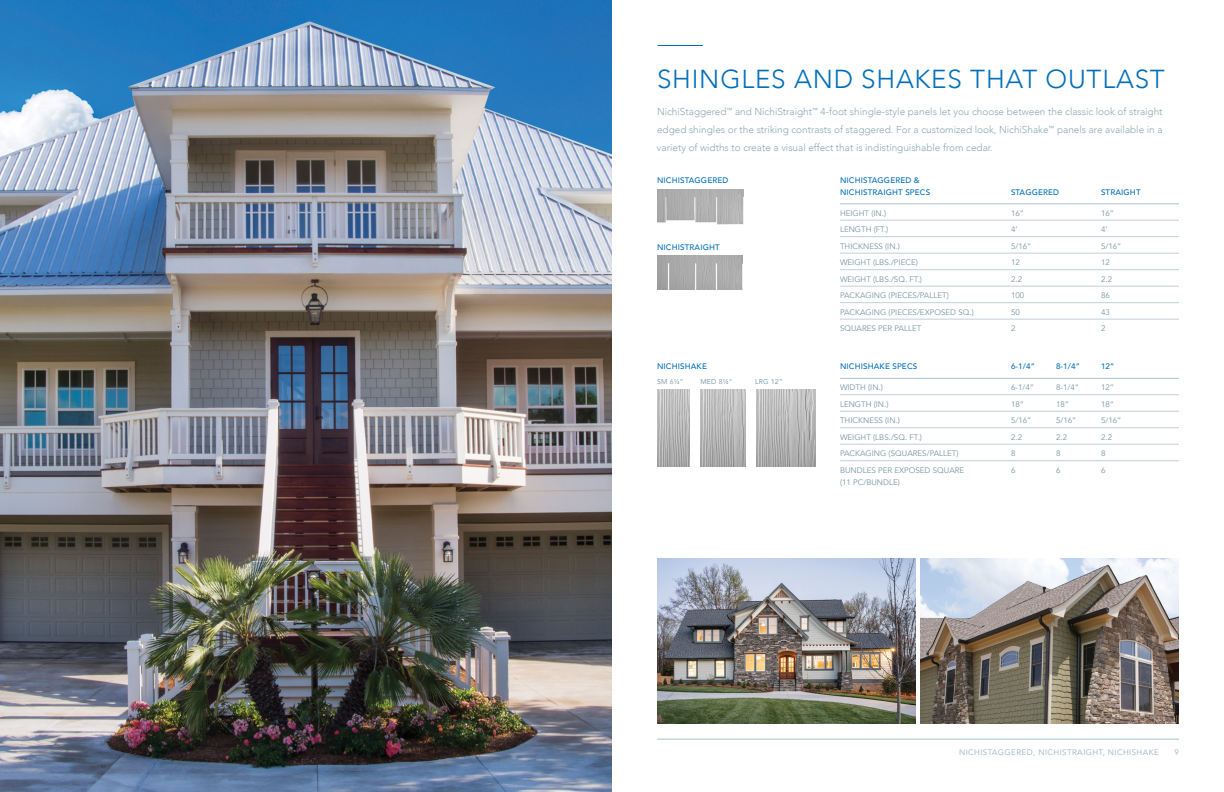
<style>
.page{position:relative;width:1224px;height:792px;background:#fff}
.page>*{position:absolute;margin:0;border:0;box-sizing:border-box;transform-origin:0 0}
.t1{font:300 26px "Avenir";letter-spacing:.03em;color:#006fba}
.t2{font:300 10px/18px "Avenir";color:#8fa8b5;text-align:justify}
.t3{font:8px "Avenir";color:#7895a4}
.t4{font:500 8px/12px "Avenir";letter-spacing:.02em;color:#006fba}
.t5{font:8px "Avenir";letter-spacing:.05em;color:#a7bcc7}
.t6{font:7px "Avenir";letter-spacing:.025em;color:#839eac}
</style>
<div class="page">
<hr style="left:657px;top:739px;width:522px;height:1px;background:#a7bcc7">
<img style="left:657px;top:190px;width:86px;height:35px">
<img style="left:921px;top:558px;width:258px;height:166px">
<img style="left:0;top:0;width:612px;height:792px">
<hr style="left:658px;top:45px;width:45px;height:1px;background:#006fba">
<img style="left:657px;top:558px;width:258px;height:166px">
<img style="left:657px;top:390px;width:32px;height:76px">
<img style="left:701px;top:390px;width:44px;height:76px">
<img style="left:756px;top:390px;width:59px;height:76px">
<img style="left:657px;top:256px;width:85px;height:34px">
<hr style="left:840px;top:204px;width:339px;height:1px;background:#b3c6d0">
<hr style="left:840px;top:220px;width:339px;height:1px;background:#c0d0d8">
<hr style="left:840px;top:236px;width:339px;height:1px;background:#c0d0d8">
<hr style="left:840px;top:253px;width:339px;height:1px;background:#c0d0d8">
<hr style="left:840px;top:269px;width:339px;height:1px;background:#c0d0d8">
<hr style="left:840px;top:286px;width:339px;height:1px;background:#c0d0d8">
<hr style="left:840px;top:302px;width:339px;height:1px;background:#c0d0d8">
<hr style="left:840px;top:319px;width:339px;height:1px;background:#c0d0d8">
<hr style="left:840px;top:378px;width:339px;height:1px;background:#b3c6d0">
<hr style="left:840px;top:395px;width:339px;height:1px;background:#c0d0d8">
<hr style="left:840px;top:411px;width:339px;height:1px;background:#c0d0d8">
<hr style="left:840px;top:428px;width:339px;height:1px;background:#c0d0d8">
<hr style="left:840px;top:444px;width:339px;height:1px;background:#c0d0d8">
<hr style="left:840px;top:461px;width:339px;height:1px;background:#c0d0d8">
<h1 class="t1" style="left:657px;top:64px;width:509px">SHINGLES AND SHAKES THAT OUTLAST</h1>
<p class="t2" style="left:657px;top:102px;width:507px">NichiStaggered<sup>™</sup> and NichiStraight<sup>™</sup> 4-foot shingle-style panels let you choose between the classic look of straight edged shingles or the striking contrasts of staggered. For a customized look, NichiShake<sup>™</sup> panels are available in a variety of widths to create a visual effect that is indistinguishable from cedar.</p>
<p class="t4" style="left:657px;top:174px;width:73px">NICHISTAGGERED</p>
<p class="t4" style="left:657px;top:241px;width:64px">NICHISTRAIGHT</p>
<p class="t4" style="left:657px;top:360px;width:51px">NICHISHAKE</p>
<p class="t6" style="left:657px;top:376px;width:28px">SM 6¼”</p>
<p class="t6" style="left:700px;top:376px;width:34px">MED 8¼”</p>
<p class="t6" style="left:755px;top:376px;width:29px">LRG 12”</p>
<p class="t4" style="left:840px;top:173px;width:92px">NICHISTAGGERED &amp;<br>NICHISTRAIGHT SPECS</p>
<p class="t4" style="left:1011px;top:185px;width:50px">STAGGERED</p>
<p class="t4" style="left:1101px;top:185px;width:41px">STRAIGHT</p>
<p class="t3" style="left:840px;top:208px;width:48px">HEIGHT (IN.)</p>
<p class="t3" style="left:1011px;top:208px;width:15px">16”</p>
<p class="t3" style="left:1101px;top:208px;width:15px">16”</p>
<p class="t3" style="left:840px;top:225px;width:50px">LENGTH (FT.)</p>
<p class="t3" style="left:1011px;top:225px;width:8px">4’</p>
<p class="t3" style="left:1101px;top:225px;width:8px">4’</p>
<p class="t3" style="left:840px;top:241px;width:61px">THICKNESS (IN.)</p>
<p class="t3" style="left:1011px;top:241px;width:22px">5/16”</p>
<p class="t3" style="left:1101px;top:241px;width:22px">5/16”</p>
<p class="t3" style="left:840px;top:258px;width:79px">WEIGHT (LBS./PIECE)</p>
<p class="t3" style="left:1011px;top:258px;width:10px">12</p>
<p class="t3" style="left:1101px;top:258px;width:10px">12</p>
<p class="t3" style="left:840px;top:274px;width:83px">WEIGHT (LBS./SQ. FT.)</p>
<p class="t3" style="left:1011px;top:274px;width:13px">2.2</p>
<p class="t3" style="left:1101px;top:274px;width:13px">2.2</p>
<p class="t3" style="left:840px;top:291px;width:110px">PACKAGING (PIECES/PALLET)</p>
<p class="t3" style="left:1011px;top:291px;width:15px">100</p>
<p class="t3" style="left:1101px;top:291px;width:10px">86</p>
<p class="t3" style="left:840px;top:307px;width:135px">PACKAGING (PIECES/EXPOSED SQ.)</p>
<p class="t3" style="left:1011px;top:307px;width:10px">50</p>
<p class="t3" style="left:1101px;top:307px;width:10px">43</p>
<p class="t3" style="left:840px;top:324px;width:83px">SQUARES PER PALLET</p>
<p class="t3" style="left:1011px;top:324px;width:6px">2</p>
<p class="t3" style="left:1101px;top:324px;width:6px">2</p>
<p class="t4" style="left:840px;top:360px;width:79px">NICHISHAKE SPECS</p>
<p class="t4" style="left:1011px;top:360px;width:25px">6-1/4”</p>
<p class="t4" style="left:1056px;top:360px;width:25px">8-1/4”</p>
<p class="t4" style="left:1101px;top:360px;width:15px">12”</p>
<p class="t3" style="left:840px;top:383px;width:44px">WIDTH (IN.)</p>
<p class="t3" style="left:1011px;top:383px;width:25px">6-1/4”</p>
<p class="t3" style="left:1056px;top:383px;width:25px">8-1/4”</p>
<p class="t3" style="left:1101px;top:383px;width:15px">12”</p>
<p class="t3" style="left:840px;top:399px;width:50px">LENGTH (IN.)</p>
<p class="t3" style="left:1011px;top:399px;width:15px">18”</p>
<p class="t3" style="left:1056px;top:399px;width:15px">18”</p>
<p class="t3" style="left:1101px;top:399px;width:15px">18”</p>
<p class="t3" style="left:840px;top:416px;width:61px">THICKNESS (IN.)</p>
<p class="t3" style="left:1011px;top:416px;width:22px">5/16”</p>
<p class="t3" style="left:1056px;top:416px;width:22px">5/16”</p>
<p class="t3" style="left:1101px;top:416px;width:22px">5/16”</p>
<p class="t3" style="left:840px;top:432px;width:83px">WEIGHT (LBS./SQ. FT.)</p>
<p class="t3" style="left:1011px;top:432px;width:13px">2.2</p>
<p class="t3" style="left:1056px;top:432px;width:13px">2.2</p>
<p class="t3" style="left:1101px;top:432px;width:13px">2.2</p>
<p class="t3" style="left:840px;top:449px;width:120px">PACKAGING (SQUARES/PALLET)</p>
<p class="t3" style="left:1011px;top:449px;width:6px">8</p>
<p class="t3" style="left:1056px;top:449px;width:6px">8</p>
<p class="t3" style="left:1101px;top:449px;width:6px">8</p>
<p class="t3" style="left:840px;top:465px;width:126px">BUNDLES PER EXPOSED SQUARE</p>
<p class="t3" style="left:1011px;top:465px;width:6px">6</p>
<p class="t3" style="left:1056px;top:465px;width:6px">6</p>
<p class="t3" style="left:1101px;top:465px;width:6px">6</p>
<p class="t3" style="left:840px;top:477px;width:61px">(11 PC/BUNDLE)</p>
<p class="t5" style="left:959px;top:746px;width:12px">NICHI</p>
<p class="t5" style="left:983px;top:746px;width:12px">STAGGERED</p>
<p class="t5" style="left:1033px;top:746px;width:17px">, NICHI</p>
<p class="t5" style="left:1062px;top:746px;width:11px">STRAIGHT</p>
<p class="t5" style="left:1103px;top:746px;width:17px">, NICHI</p>
<p class="t5" style="left:1132px;top:746px;width:12px">SHAKE</p>
<p class="t5" style="left:1175px;top:746px;width:6px">9</p>
</div>
